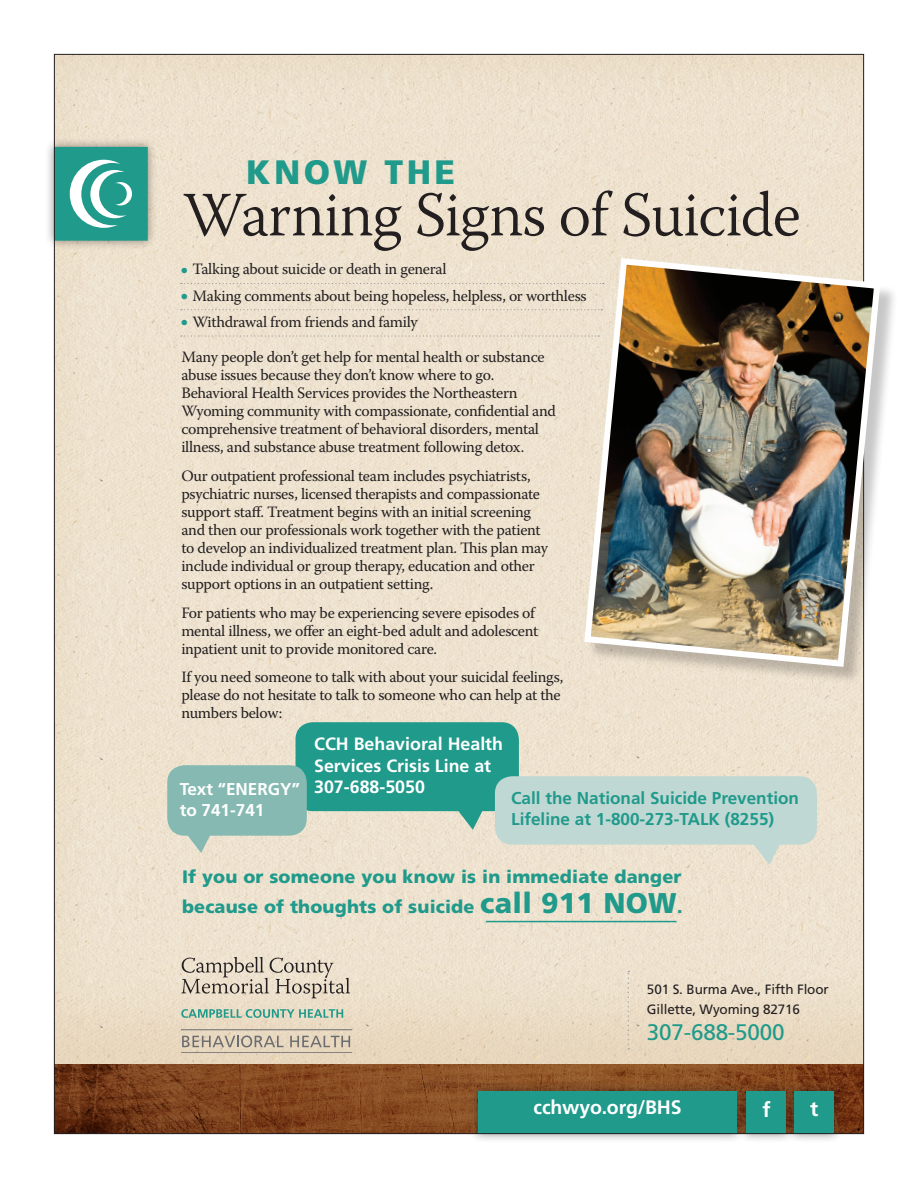
<style>
.page{position:relative;width:918px;height:1188px;background:#fff}
.page>*{position:absolute;margin:0;border:0;box-sizing:border-box;transform-origin:0 0}
.t1{font:300 63px "Warnock Pro";letter-spacing:-.02em;color:#231f20}
.t2{font:900 33.9px "Frutiger";letter-spacing:.1em;color:#209a8b}
.t3{font:22.5px "Frutiger";letter-spacing:-.01em;color:#209a8b}
.t4{font:700 21px "Frutiger";color:#fff}
.t5{font:700 19.5px "Frutiger";letter-spacing:-.01em;color:#fff}
.t6{font:900 18px/30px "Frutiger";letter-spacing:.01em;color:#209a8b}
.t7{font:700 17.85px/21.6px "Frutiger";color:#fff}
.t8{font:700 17.1px/20.9px "Frutiger";color:#209a8b}
.t9{font:700 17.1px/20.9px "Frutiger";color:#fff}
.t10{font:15.75px/18px "Warnock Pro";letter-spacing:-.02em;color:#231f20}
.t11{font:13.5px/19.5px "Frutiger";letter-spacing:-.01em;color:#231f20}
.s1{font-family:"Frutiger";font-weight:700;color:#209a8b}
.s2{font-size:17.85px}
.s3{font-size:28.5px}
</style>
<div class="page">
<img style="left:56px;top:56px;width:806px;height:1009px">
<img style="left:56px;top:1065px;width:806px;height:67px">
<div style="left:44px;top:137px;width:114px;height:113px;background:#231f20;opacity:.5"></div>
<div style="left:55px;top:148px;width:92px;height:92px;background:#209a8b"></div>
<svg style="left:70px;top:160px;width:62px;height:68px"></svg>
<div style="left:54px;top:147px;width:94px;height:94px;border:2px solid #209a8b"></div>
<div style="left:469px;top:1081px;width:278px;height:63px;background:#231f20;opacity:.5"></div>
<div style="left:478px;top:1091px;width:259px;height:43px;background:#209a8b"></div>
<div style="left:737px;top:1081px;width:59px;height:63px;background:#231f20;opacity:.5"></div>
<div style="left:746px;top:1091px;width:40px;height:43px;background:#209a8b"></div>
<div style="left:785px;top:1081px;width:59px;height:63px;background:#231f20;opacity:.5"></div>
<div style="left:794px;top:1091px;width:40px;height:43px;background:#209a8b"></div>
<svg style="left:181px;top:283px;width:400px;height:1px"></svg>
<svg style="left:181px;top:309px;width:400px;height:1px"></svg>
<svg style="left:181px;top:335px;width:400px;height:2px"></svg>
<svg style="left:181px;top:957px;width:169px;height:41px;background:#cbc0b0"></svg>
<svg style="left:181px;top:1009px;width:162px;height:9px"></svg>
<svg style="left:182px;top:1036px;width:101px;height:11px"></svg>
<svg style="left:290px;top:1036px;width:60px;height:11px"></svg>
<hr style="left:181px;top:1030px;width:171px;height:1px;background:#6c6d70">
<hr style="left:181px;top:1052px;width:171px;height:1px;background:#6c6d70">
<svg style="left:628px;top:971px;width:1px;height:79px"></svg>
<hr style="left:486px;top:921px;width:191px;height:1px;background:#209a8b">
<div style="left:296px;top:722px;width:223px;height:89px;background:#209a8b;border-radius:17px"></div>
<svg style="left:455px;top:811px;width:32px;height:19px"></svg>
<div style="left:167px;top:765px;width:140px;height:71px;background:#85b9b1;border-radius:17px"></div>
<svg style="left:184px;top:835px;width:32px;height:18px"></svg>
<div style="left:495px;top:776px;width:322px;height:69px;background:#c0d8d4;border-radius:17px"></div>
<svg style="left:752px;top:844px;width:32px;height:21px"></svg>
<div style="left:587px;top:261px;width:312px;height:424px;background:#231f20;opacity:.25"></div>
<img style="left:581px;top:255px;width:303px;height:415px">
<h2 class="t2" style="left:246px;top:152px;width:211px">KNOW THE</h2>
<h1 class="t1" style="left:183px;top:177px;width:620px">Warning Signs of Suicide</h1>
<p class="t10" style="left:180px;top:260px;width:268px"><span class="s1">•</span> Talking about suicide or death in general</p>
<p class="t10" style="left:180px;top:286px;width:408px"><span class="s1">•</span> Making comments about being hopeless, helpless, or worthless</p>
<p class="t10" style="left:180px;top:312px;width:239px"><span class="s1">•</span> Withdrawal from friends and family</p>
<p class="t10" style="left:181px;top:347px;width:376px">Many people don’t get help for mental health or substance abuse issues because they don’t know where to go.<br>Behavioral Health Services provides the Northeastern Wyoming community with compassionate, confidential and comprehensive treatment of behavioral disorders, mental illness, and substance abuse treatment following detox.</p>
<p class="t10" style="left:181px;top:466px;width:368px">Our outpatient professional team includes psychiatrists, psychiatric nurses, licensed therapists and compassionate support staff. Treatment begins with an initial screening and then our professionals work together with the patient to develop an individualized treatment plan. This plan may include individual or group therapy, education and other support options in an outpatient setting.</p>
<p class="t10" style="left:181px;top:603px;width:358px">For patients who may be experiencing severe episodes of mental illness, we offer an eight-bed adult and adolescent inpatient unit to provide monitored care.</p>
<p class="t10" style="left:181px;top:668px;width:384px">If you need someone to talk with about your suicidal feelings, please do not hesitate to talk to someone who can help at the numbers below:</p>
<p class="t7" style="left:314px;top:733px;width:190px">CCH Behavioral Health<br>Services Crisis Line at</p>
<p class="t9" style="left:180px;top:779px;width:247px">Text “ENERGY” <span class="s2">307-688-5050 </span>to 741-741</p>
<p class="t8" style="left:511px;top:787px;width:289px">Call the National Suicide Prevention<br>Lifeline at 1-800-273-TALK (8255)</p>
<p class="t6" style="left:182px;top:861px;width:502px">If you or someone you know is in immediate danger because of thoughts of suicide <span class="s3">call 911 NOW</span>.</p>
<p class="t11" style="left:647px;top:980px;width:183px">501 S. Burma Ave., Fifth Floor<br>Gillette, Wyoming 82716</p>
<h3 class="t3" style="left:647px;top:1019px;width:139px">307-688-5000</h3>
<p class="t5" style="left:534px;top:1096px;width:150px">cchwyo.org/BHS</p>
<h3 class="t4" style="left:762px;top:1098px;width:10px">f</h3>
<h3 class="t4" style="left:810px;top:1096px;width:10px">t</h3>
</div>
